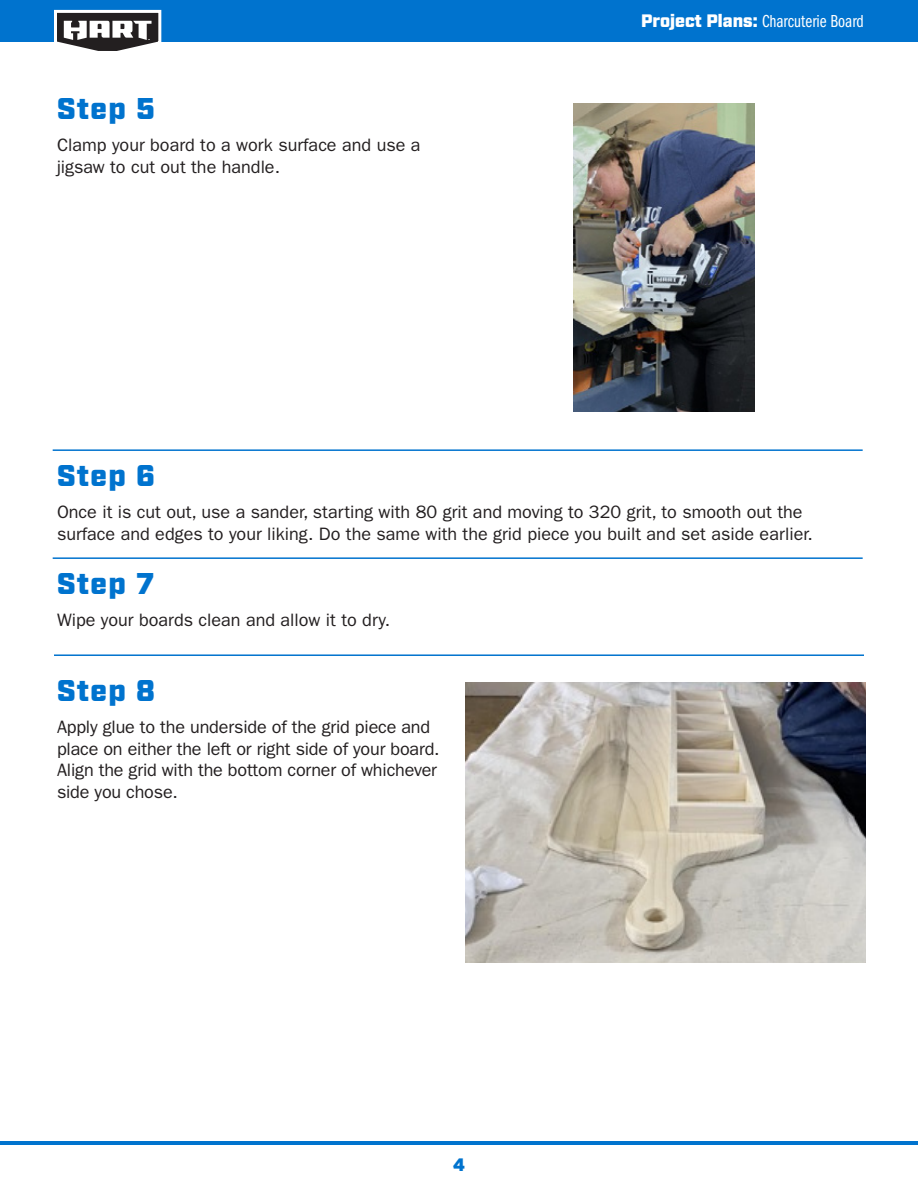
<style>
.page{position:relative;width:918px;height:1188px;background:#fff}
.page>*{position:absolute;margin:0;border:0;box-sizing:border-box;transform-origin:0 0}
.instructions{font:900 30px "Industry";letter-spacing:.04em;color:#0073ce}
.instruction_2{font:18px/21.6px "ITC Franklin Gothic Std";color:#231f20}
.page_header{font:18px "ITC Franklin Gothic Std Bk Cp";color:#fff}
.page_no{font:900 18px "Industry";color:#0073ce}
.s1{font-family:"Industry";font-weight:900}
</style>
<div class="page">
<div style="left:0;top:0;width:918px;height:41px;background:#0073ce"></div>
<hr style="left:0;top:1141px;width:918px;height:3px;background:#0073ce">
<svg style="left:52px;top:9px;width:111px;height:42px;background:#82858a"></svg>
<hr style="left:53px;top:449px;width:810px;height:2px;background:#0073ce">
<hr style="left:53px;top:557px;width:810px;height:2px;background:#0073ce">
<img style="left:574px;top:104px;width:180px;height:308px">
<hr style="left:54px;top:654px;width:810px;height:2px;background:#0073ce">
<img style="left:465px;top:682px;width:400px;height:281px">
<p class="instructions" style="left:57px;top:91px;width:100px">Step 5</p>
<p class="instruction_2" style="left:57px;top:135px;width:365px">Clamp your board to a work surface and use a jigsaw to cut out the handle.</p>
<p class="page_header" style="left:641px;top:11px;width:224px"><span class="s1">Project Plans:</span> Charcuterie Board</p>
<p class="instructions" style="left:57px;top:458px;width:100px">Step 6</p>
<p class="instruction_2" style="left:57px;top:502px;width:757px">Once it is cut out, use a sander, starting with 80 grit and moving to 320 grit, to smooth out the surface and edges to your liking. Do the same with the grid piece you built and set aside earlier.</p>
<p class="instructions" style="left:57px;top:566px;width:99px">Step 7</p>
<p class="instruction_2" style="left:57px;top:610px;width:335px">Wipe your boards clean and allow it to dry.</p>
<p class="instructions" style="left:57px;top:673px;width:100px">Step 8</p>
<p class="instruction_2" style="left:57px;top:716px;width:384px">Apply glue to the underside of the grid piece and place on either the left or right side of your board.<br>Align the grid with the bottom corner of whichever side you chose.</p>
<p class="page_no" style="left:453px;top:1154px;width:13px">4</p>
</div>
